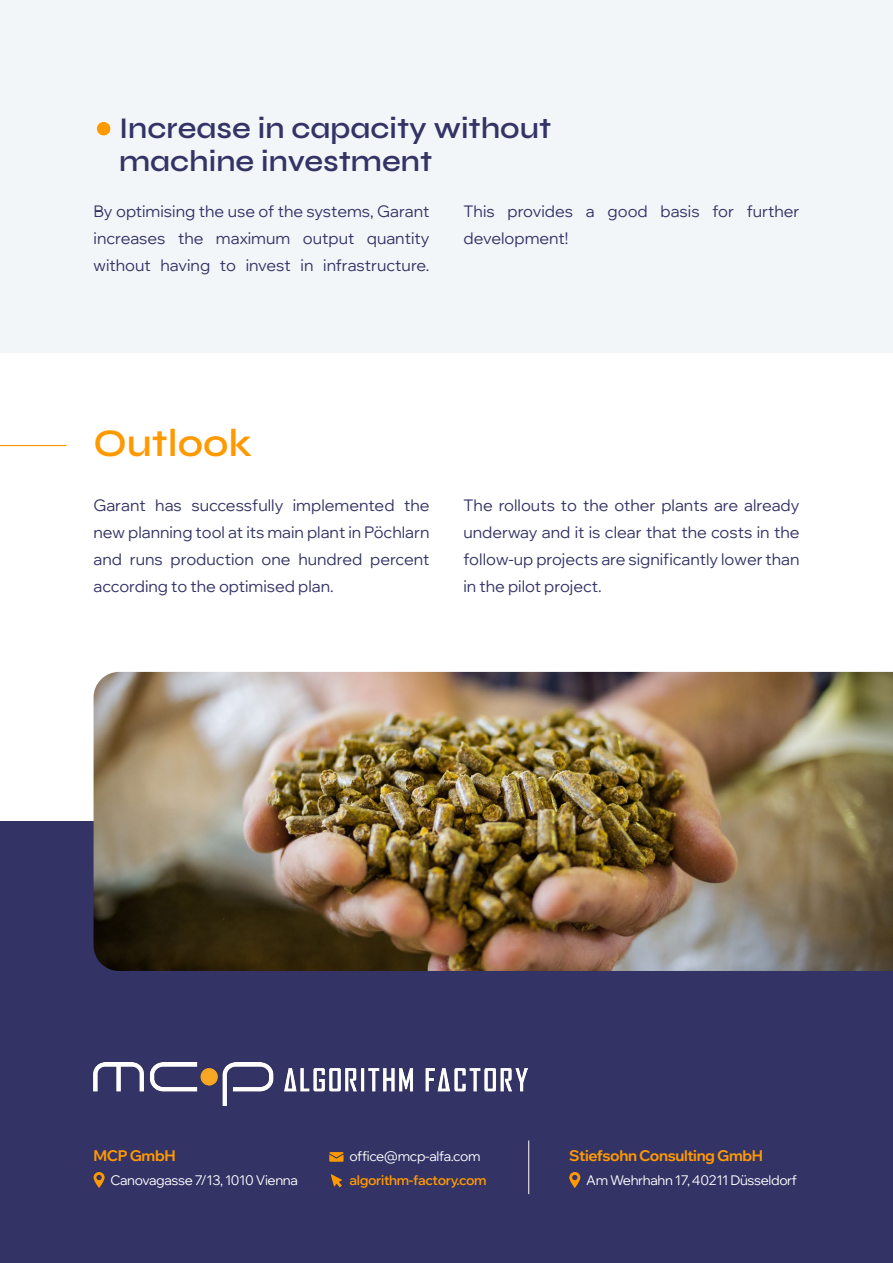
<style>
.page{position:relative;width:893px;height:1263px;background:#fff}
.page>*{position:absolute;margin:0;border:0;box-sizing:border-box;transform-origin:0 0}
.t1{font:600 39px "Syne";color:#f90}
.t2{font:600 30px/33px "Syne";color:#336}
.t3{font:16.2px/27px "Wix Madefor Display";color:#336;text-align:justify}
.t4{font:700 15px "Wix Madefor Display";letter-spacing:-.025em;color:#f90}
.t5{font:13.5px "Wix Madefor Display";letter-spacing:-.025em;color:#fff}
.t6{font:600 13.5px "Wix Madefor Display";letter-spacing:-.025em;color:#f90}
.s1{font-family:"Wix Madefor Display";font-weight:700;font-size:57px;color:#f90}
</style>
<div class="page">
<div style="left:0;top:0;width:893px;height:353px;background:#f3f6f9"></div>
<div style="left:0;top:821px;width:893px;height:442px;background:#336"></div>
<img style="left:94px;top:672px;width:799px;height:299px">
<hr style="left:0;top:445px;width:66px;height:1px;background:#f90">
<hr style="left:528px;top:1140px;width:1px;height:54px;background:#fff">
<img style="left:93px;top:1062px;width:434px;height:43px">
<svg style="left:94px;top:1172px;width:11px;height:16px"></svg>
<svg style="left:569px;top:1172px;width:11px;height:16px"></svg>
<svg style="left:329px;top:1152px;width:15px;height:10px"></svg>
<svg style="left:331px;top:1174px;width:11px;height:13px"></svg>
<h2 class="t2" style="left:119px;top:111px;width:434px;text-indent:-26px"><span class="s1">•</span> Increase in capacity without machine investment</h2>
<p class="t3" style="left:94px;top:197px;width:337px">By optimising the use of the systems, Garant increases the maximum output quantity without having to invest in infrastructure.</p>
<p class="t3" style="left:463px;top:197px;width:337px">This provides a good basis for further development!</p>
<h1 class="t1" style="left:94px;top:419px;width:160px">Outlook</h1>
<p class="t3" style="left:94px;top:490px;width:337px">Garant has successfully implemented the new planning tool at its main plant in Pöchlarn and runs production one hundred percent according to the optimised plan.</p>
<p class="t3" style="left:463px;top:490px;width:337px">The rollouts to the other plants are already underway and it is clear that the costs in the follow-up projects are significantly lower than in the pilot project.</p>
<p class="t4" style="left:94px;top:1144px;width:84px">MCP GmbH</p>
<p class="t5" style="left:111px;top:1170px;width:189px">Canovagasse 7/13, 1010 Vienna</p>
<p class="t5" style="left:350px;top:1146px;width:132px">office@mcp-alfa.com</p>
<p class="t6" style="left:350px;top:1170px;width:139px">algorithm-factory.com</p>
<p class="t4" style="left:569px;top:1144px;width:195px">Stiefsohn Consulting GmbH</p>
<p class="t5" style="left:586px;top:1170px;width:212px">Am Wehrhahn 17, 40211 Düsseldorf</p>
</div>
